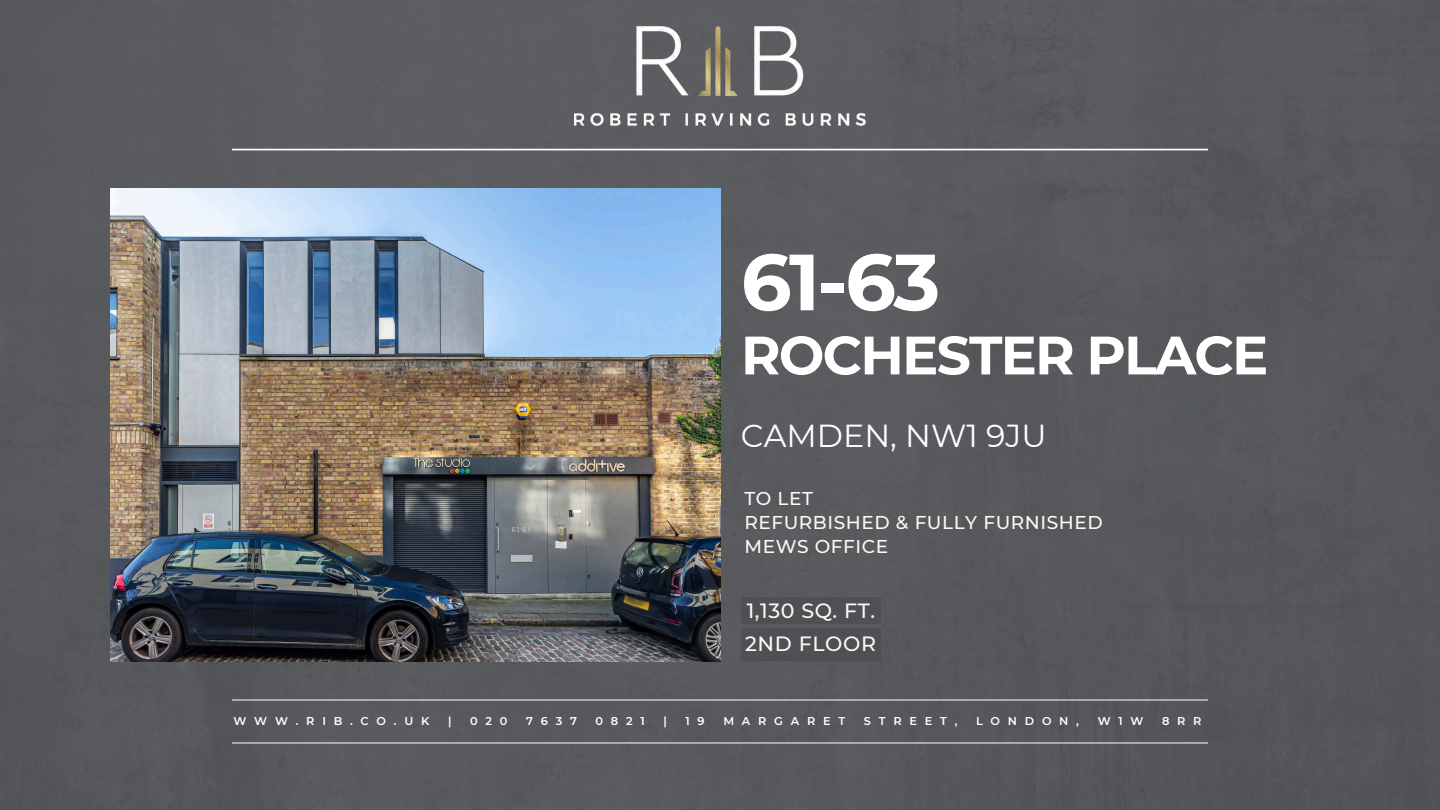
<style>
.page{position:relative;width:1440px;height:810px;background:#57595c}
.page>*{position:absolute;margin:0;border:0;box-sizing:border-box;transform-origin:0 0}
.t1{font:700 79.5px "Montserrat";color:#fff}
.t2{font:700 54px "Montserrat";letter-spacing:-.035em;color:#fff}
.t3{font:31.8px "Montserrat";color:#fff}
.t4{font:500 20.55px "Montserrat";letter-spacing:.03em;color:#fbfaf3}
.t5{font:500 18.52px/24.2px "Montserrat";letter-spacing:.03em;color:#fbfaf3}
.t6{font:600 11.32px "Montserrat";letter-spacing:.685em;color:#fff}
</style>
<div class="page">
<hr style="left:232px;top:149px;width:976px;height:1px;background:#fff">
<hr style="left:232px;top:743px;width:976px;height:1px;background:#fff">
<hr style="left:232px;top:700px;width:976px;height:1px;background:#fff">
<img style="left:111px;top:188px;width:609px;height:473px">
<img style="left:575px;top:26px;width:290px;height:99px">
<div style="left:741px;top:597px;width:140px;height:27px;background:#4e5053"></div>
<div style="left:741px;top:628px;width:140px;height:33px;background:#4e5053"></div>
<p class="t1" style="left:741px;top:233px;width:201px">61-63</p>
<p class="t2" style="left:741px;top:322px;width:529px">ROCHESTER PLACE</p>
<h1 class="t3" style="left:741px;top:416px;width:307px">CAMDEN, NW1 9JU</h1>
<p class="t5" style="left:744px;top:486px;width:360px">TO LET<br>REFURBISHED &amp; FULLY FURNISHED<br>MEWS OFFICE</p>
<h3 class="t4" style="left:747px;top:598px;width:130px">1,130 SQ. FT.</h3>
<h3 class="t4" style="left:745px;top:631px;width:132px">2ND FLOOR</h3>
<p class="t6" style="left:234px;top:714px;width:197px">WWW.RIB.CO.UK</p>
<p class="t6" style="left:448px;top:714px;width:5px">|</p>
<p class="t6" style="left:470px;top:714px;width:39px">020</p>
<p class="t6" style="left:526px;top:714px;width:52px">7637</p>
<p class="t6" style="left:596px;top:714px;width:51px">0821</p>
<p class="t6" style="left:663px;top:714px;width:5px">|</p>
<p class="t6" style="left:686px;top:714px;width:21px">1 9</p>
<p class="t6" style="left:723px;top:714px;width:123px">MARGARET</p>
<p class="t6" style="left:864px;top:714px;width:95px">STREET,</p>
<p class="t6" style="left:976px;top:714px;width:104px">LONDON,</p>
<p class="t6" style="left:1098px;top:714px;width:47px">W1W</p>
<p class="t6" style="left:1162px;top:714px;width:41px">8RR</p>
</div>
